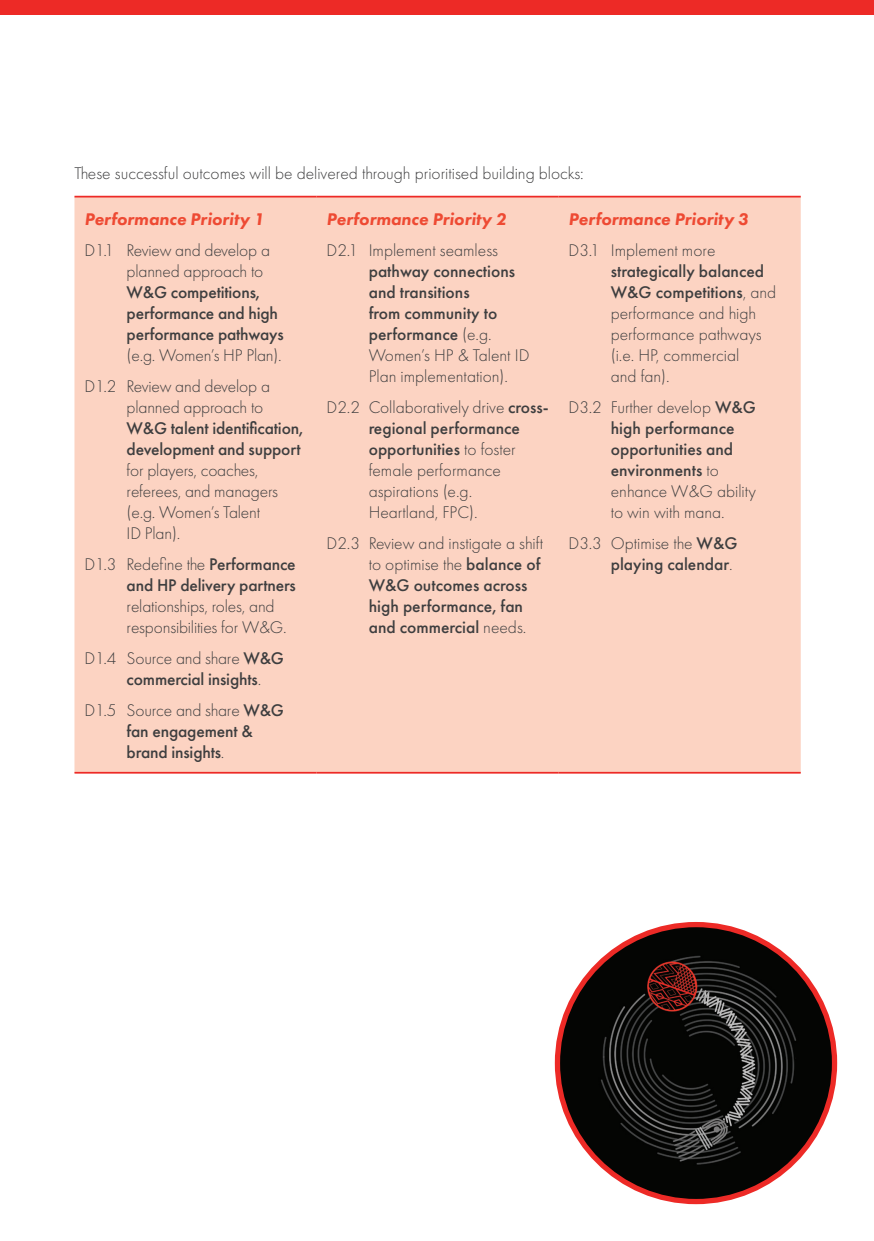
<style>
.page{position:relative;width:874px;height:1241px;background:#fff}
.page>*{position:absolute;margin:0;border:0;box-sizing:border-box;transform-origin:0 0}
.TABLE_BODY{font:300 17.5px/21px "Futura PT";color:#3e3e3f}
.TABLE_BODY-2{font:500 17.5px/21px "Futura PT";color:#3e3e3f}
.BODY_COPY{font:300 17.5px "Futura PT";color:#3e3e3f}
.TABLE_HEADING{font:italic 800 17.5px "Futura PT";color:#ee4a33}
.s1{font-weight:500}
.s2{font-weight:300}
</style>
<div class="page">
<div style="left:74px;top:197px;width:726px;height:574px;background:#fcd3c2"></div>
<hr style="left:74px;top:196px;width:242px;height:1px;background:#ed2a26">
<hr style="left:316px;top:196px;width:242px;height:1px;background:#ed2a26">
<hr style="left:558px;top:196px;width:242px;height:1px;background:#ed2a26">
<hr style="left:74px;top:771px;width:242px;height:2px;background:#ed2a26">
<hr style="left:316px;top:771px;width:242px;height:2px;background:#ed2a26">
<hr style="left:558px;top:771px;width:242px;height:2px;background:#ed2a26">
<img style="left:557px;top:924px;width:277px;height:277px;border-radius:138px">
<div style="left:0;top:0;width:873px;height:15px;background:#ed2a26"></div>
<p class="BODY_COPY" style="left:74px;top:163px;width:510px">These successful outcomes will be delivered through prioritised building blocks:</p>
<p class="TABLE_HEADING" style="left:84px;top:208px;width:181px">Performance Priority 1</p>
<p class="TABLE_BODY" style="left:126px;top:239px;width:158px;text-indent:-42px">D1.1 Review and develop a planned approach to<br><span class="s1">W&amp;G competitions, performance and high performance pathways </span>(e.g. Women’s HP Plan).</p>
<p class="TABLE_BODY" style="left:126px;top:375px;width:178px;text-indent:-42px">D1.2 Review and develop a planned approach to<br><span class="s1">W&amp;G talent identification, development and support </span>for players, coaches, referees, and managers (e.g. Women’s Talent<br>ID Plan).</p>
<p class="TABLE_BODY" style="left:126px;top:553px;width:170px;text-indent:-42px">D1.3 Redefine the <span class="s1">Performance and HP delivery partners </span>relationships, roles, and responsibilities for W&amp;G.</p>
<p class="TABLE_BODY-2" style="left:126px;top:647px;width:159px;text-indent:-42px"><span class="s2">D1.4 Source and share</span> W&amp;G commercial insights<span class="s2">.</span></p>
<p class="TABLE_BODY-2" style="left:126px;top:699px;width:159px;text-indent:-42px"><span class="s2">D1.5 Source and share</span> W&amp;G fan engagement &amp; brand insights<span class="s2">.</span></p>
<p class="TABLE_HEADING" style="left:326px;top:208px;width:181px">Performance Priority 2</p>
<p class="TABLE_BODY" style="left:368px;top:239px;width:162px;text-indent:-42px">D2.1 Implement seamless <span class="s1">pathway connections and transitions<br>from community to performance</span> (e.g.<br>Women’s HP &amp; Talent ID<br>Plan implementation).</p>
<p class="TABLE_BODY" style="left:368px;top:396px;width:181px;text-indent:-42px">D2.2 Collaboratively drive <span class="s1">cross&shy;regional performance opportunities</span> to foster female performance aspirations (e.g.<br>Heartland, FPC).</p>
<p class="TABLE_BODY-2" style="left:368px;top:532px;width:176px;text-indent:-42px"><span class="s2">D2.3 Review and instigate a shift to optimise the</span> balance of<br>W&amp;G outcomes across high performance, fan and commercial <span class="s2">needs.</span></p>
<p class="TABLE_HEADING" style="left:568px;top:208px;width:181px">Performance Priority 3</p>
<p class="TABLE_BODY" style="left:610px;top:239px;width:167px;text-indent:-42px">D3.1 Implement more <span class="s1">strategically balanced<br>W&amp;G competitions</span>, and performance and high performance pathways (i.e. HP, commercial<br>and fan).</p>
<p class="TABLE_BODY" style="left:610px;top:396px;width:147px;text-indent:-42px">D3.2 Further develop <span class="s1">W&amp;G high performance opportunities and environments</span> to enhance W&amp;G ability to win with mana.</p>
<p class="TABLE_BODY-2" style="left:568px;top:532px;width:170px;text-align:right"><span class="s2">D3.3 Optimise the</span> W&amp;G playing calendar<span class="s2">.</span></p>
</div>
